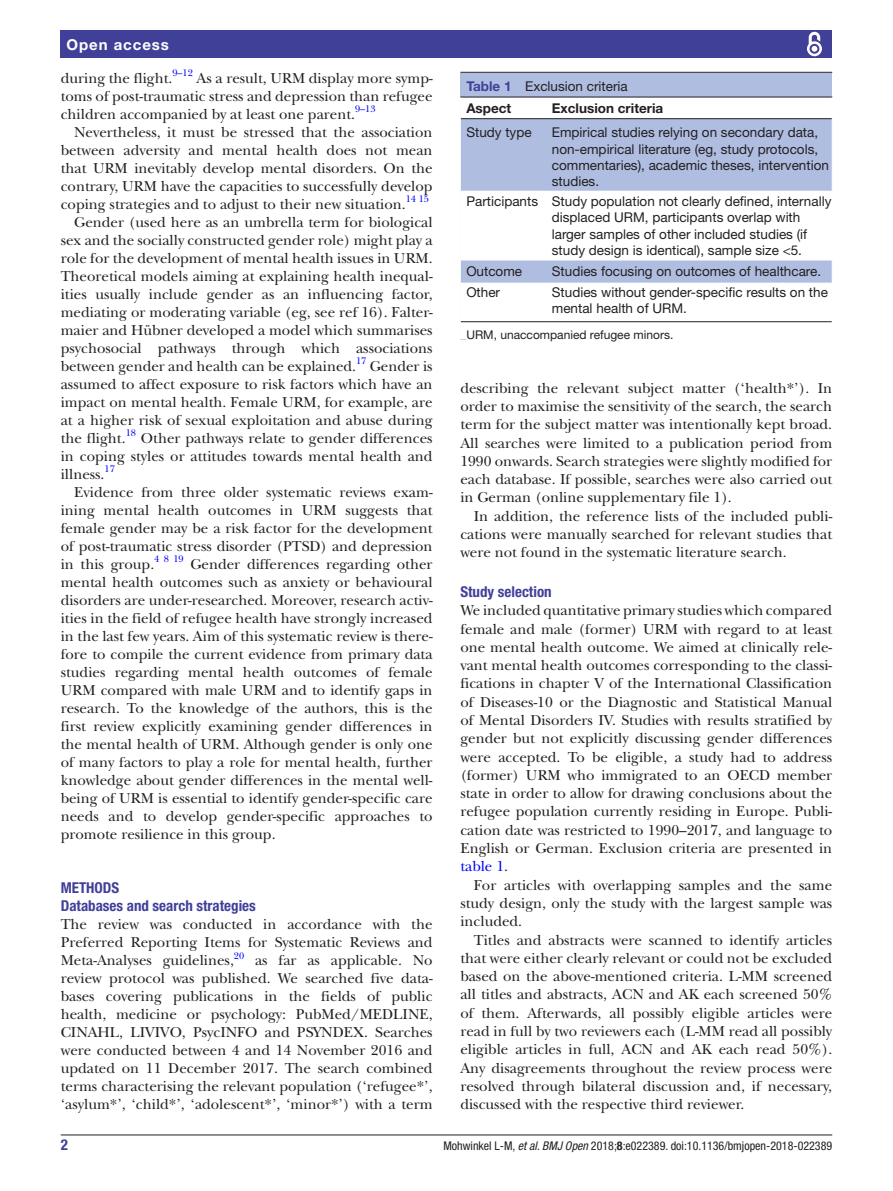
<style>
.page{position:relative;width:893px;height:1191px;background:#fff}
.page>*{position:absolute;margin:0;border:0;box-sizing:border-box;transform-origin:0 0}
.t1{font:15px/18px "New Baskerville";color:#231f20;text-align:justify}
.t2{font:700 condensed 15px/18px "Helvetica Neue LT Std";color:#414099}
.t3{font:700 15px "Helvetica Neue LT Std";letter-spacing:.065em;color:#fff}
.t4{font:13.5px/16.2px "Helvetica Neue LT Std";color:#231f20}
.t5{font:700 13.5px "Helvetica Neue LT Std";color:#231f20}
.t6{font:condensed 12px "Helvetica Neue LT Std";color:#231f20}
.t7{font:12px "Helvetica Neue LT Std";color:#231f20}
.t8{font:9.9px "New Baskerville";color:#00f}
.s1{font-weight:700;color:#414099}
.s2{font-weight:700}
.s3{color:#00f}
.s4{font-style:italic}
</style>
<div class="page">
<hr style="left:61px;top:1134px;width:771px;height:1px;background:#231f20">
<div style="left:61px;top:31px;width:771px;height:27px;background:#414099"></div>
<svg style="left:807px;top:31px;width:15px;height:26px"></svg>
<div style="left:460px;top:73px;width:372px;height:266px;background:#afbde1"></div>
<hr style="left:460px;top:72px;width:372px;height:1px;background:#231f20">
<div style="left:461px;top:98px;width:371px;height:241px;background:#fff"></div>
<svg style="left:461px;top:119px;width:371px;height:163px"></svg>
<hr style="left:460px;top:97px;width:86px;height:1px;background:#231f20">
<hr style="left:460px;top:118px;width:86px;height:1px;background:#231f20">
<hr style="left:546px;top:97px;width:286px;height:1px;background:#231f20">
<hr style="left:546px;top:118px;width:286px;height:1px;background:#231f20">
<hr style="left:460px;top:321px;width:86px;height:1px;background:#231f20">
<hr style="left:546px;top:321px;width:286px;height:1px;background:#231f20">
<svg style="left:460px;top:97px;width:1px;height:22px"></svg>
<hr style="left:460px;top:119px;width:1px;height:71px;background:#fff">
<hr style="left:460px;top:190px;width:1px;height:71px;background:#fff">
<svg style="left:460px;top:261px;width:1px;height:21px"></svg>
<hr style="left:460px;top:282px;width:1px;height:40px;background:#fff">
<svg style="left:460px;top:322px;width:1px;height:17px"></svg>
<hr style="left:466px;top:338px;width:366px;height:2px;background:#fff">
<p class="t3" style="left:66px;top:35px;width:104px">Open access</p>
<p class="t1" style="left:61px;top:69px;width:113px">during the flight.</p>
<p class="t8" style="left:172px;top:67px;width:22px">9–12</p>
<p class="t1" style="left:61px;top:69px;width:373px;text-indent:136px">As a result, URM display more symp&shy;toms of post-traumatic stress and depression than refugee children accompanied by at least one parent.</p>
<p class="t8" style="left:355px;top:103px;width:22px">9–13</p>
<p class="t1" style="left:61px;top:123px;width:373px;text-indent:14px">Nevertheless, it must be stressed that the association between adversity and mental health does not mean that URM inevitably develop mental disorders. On the contrary, URM have the capacities to successfully develop coping strategies and to adjust to their new situation.</p>
<p class="t8" style="left:406px;top:193px;width:25px">14 15</p>
<p class="t1" style="left:61px;top:213px;width:373px;text-indent:14px">Gender (used here as an umbrella term for biological sex and the socially constructed gender role) might play a role for the development of mental health issues in URM.<br>Theoretical models aiming at explaining health inequal&shy;ities usually include gender as an influencing factor, mediating or moderating variable (eg, see ref 16). Falter&shy;maier and Hübner developed a model which summarises psychosocial pathways through which associations between gender and health can be explained.</p>
<p class="t8" style="left:356px;top:355px;width:12px">17</p>
<p class="t1" style="left:61px;top:357px;width:373px;text-indent:309px">Gender is assumed to affect exposure to risk factors which have an impact on mental health. Female URM, for example, are at a higher risk of sexual exploitation and abuse during the flight.<sup>18</sup> Other pathways relate to gender differences in coping styles or attitudes towards mental health and illness.</p>
<p class="t8" style="left:105px;top:463px;width:12px">17</p>
<p class="t1" style="left:61px;top:483px;width:373px;text-indent:14px">Evidence from three older systematic reviews exam&shy;ining mental health outcomes in URM suggests that female gender may be a risk factor for the development of post-traumatic stress disorder (PTSD) and depression in this group.</p>
<p class="t8" style="left:154px;top:553px;width:31px">4 8 19</p>
<p class="t1" style="left:61px;top:555px;width:373px;text-indent:130px">Gender differences regarding other mental health outcomes such as anxiety or behavioural disorders are under-researched. Moreover, research activ&shy;ities in the field of refugee health have strongly increased in the last few years. Aim of this systematic review is there&shy;fore to compile the current evidence from primary data studies regarding mental health outcomes of female URM compared with male URM and to identify gaps in research. To the knowledge of the authors, this is the first review explicitly examining gender differences in the mental health of URM. Although gender is only one of many factors to play a role for mental health, further knowledge about gender differences in the mental well&shy;being of URM is essential to identify gender-specific care needs and to develop gender-specific approaches to promote resilience in this group.</p>
<p class="t2" style="left:61px;top:878px;width:197px">Methods<br>Databases and search strategies</p>
<p class="t1" style="left:61px;top:915px;width:373px">The review was conducted in accordance with the Preferred Reporting Items for Systematic Reviews and Meta-Analyses guidelines,</p>
<p class="t8" style="left:234px;top:949px;width:12px">20</p>
<p class="t1" style="left:61px;top:951px;width:373px;text-indent:194px">as far as applicable. No review protocol was published. We searched five data&shy;bases covering publications in the fields of public health, medicine or psychology: PubMed/MEDLINE, CINAHL, LIVIVO, PsycINFO and PSYNDEX. Searches were conducted between 4 and 14 November 2016 and updated on 11 December 2017. The search combined terms characterising the relevant population (‘refugee*’, ‘asylum*’, ‘child*’, ‘adolescent*’, ‘minor*’) with a term</p>
<p class="t4" style="left:466px;top:75px;width:163px;line-height:22px"><span class="s1">Table 1</span> Exclusion criteria<br><span class="s2">Aspect</span></p>
<p class="t5" style="left:552px;top:99px;width:113px">Exclusion criteria</p>
<p class="t4" style="left:466px;top:124px;width:67px">Study type</p>
<p class="t4" style="left:552px;top:124px;width:279px">Empirical studies relying on secondary data, non-empirical literature (eg, study protocols, commentaries), academic theses, intervention studies.</p>
<p class="t4" style="left:552px;top:193px;width:281px;text-indent:-85px">Participants Study population not clearly defined, internally displaced URM, participants overlap with larger samples of other included studies (if study design is identical), sample size &lt;5.</p>
<p class="t4" style="left:466px;top:263px;width:57px">Outcome</p>
<p class="t4" style="left:552px;top:263px;width:271px">Studies focusing on outcomes of healthcare.</p>
<p class="t4" style="left:466px;top:283px;width:35px">Other</p>
<p class="t4" style="left:552px;top:283px;width:278px">Studies without gender-specific results on the mental health of URM.</p>
<p class="t7" style="left:466px;top:328px;width:208px">URM, unaccompanied refugee minors.</p>
<p class="t1" style="left:460px;top:379px;width:373px">describing the relevant subject matter (‘health*’). In order to maximise the sensitivity of the search, the search term for the subject matter was intentionally kept broad.<br>All searches were limited to a publication period from 1990 onwards. Search strategies were slightly modified for each database. If possible, searches were also carried out in German (online supplementary file 1).</p>
<p class="t1" style="left:460px;top:507px;width:373px;text-indent:14px">In addition, the reference lists of the included publi&shy;cations were manually searched for relevant studies that were not found in the systematic literature search.</p>
<p class="t2" style="left:460px;top:582px;width:93px">Study selection</p>
<p class="t1" style="left:460px;top:601px;width:373px">We included quantitative primary studies which compared female and male (former) URM with regard to at least one mental health outcome. We aimed at clinically rele&shy;vant mental health outcomes corresponding to the classi&shy;fications in chapter V of the International Classification of Diseases-10 or the Diagnostic and Statistical Manual of Mental Disorders IV. Studies with results stratified by gender but not explicitly discussing gender differences were accepted. To be eligible, a study had to address (former) URM who immigrated to an OECD member state in order to allow for drawing conclusions about the refugee population currently residing in Europe. Publi&shy;cation date was restricted to 1990–2017, and language to English or German. Exclusion criteria are presented in <span class="s3">table 1</span>.</p>
<p class="t1" style="left:460px;top:875px;width:373px;text-indent:14px">For articles with overlapping samples and the same study design, only the study with the largest sample was included.</p>
<p class="t1" style="left:460px;top:930px;width:373px;text-indent:14px">Titles and abstracts were scanned to identify articles that were either clearly relevant or could not be excluded based on the above-mentioned criteria. L-MM screened all titles and abstracts, ACN and AK each screened 50% of them. Afterwards, all possibly eligible articles were read in full by two reviewers each (L-MM read all possibly eligible articles in full, ACN and AK each read 50%).<br>Any disagreements throughout the review process were resolved through bilateral discussion and, if necessary, discussed with the respective third reviewer.</p>
<p class="t2" style="left:61px;top:1135px;width:9px">2</p>
<p class="t6" style="left:443px;top:1138px;width:390px">Mohwinkel L-M, <span class="s4">et al</span>. <span class="s4">BMJ Open</span> 2018;<span class="s2">8</span>:e022389. doi:10.1136/bmjopen-2018-022389</p>
</div>
